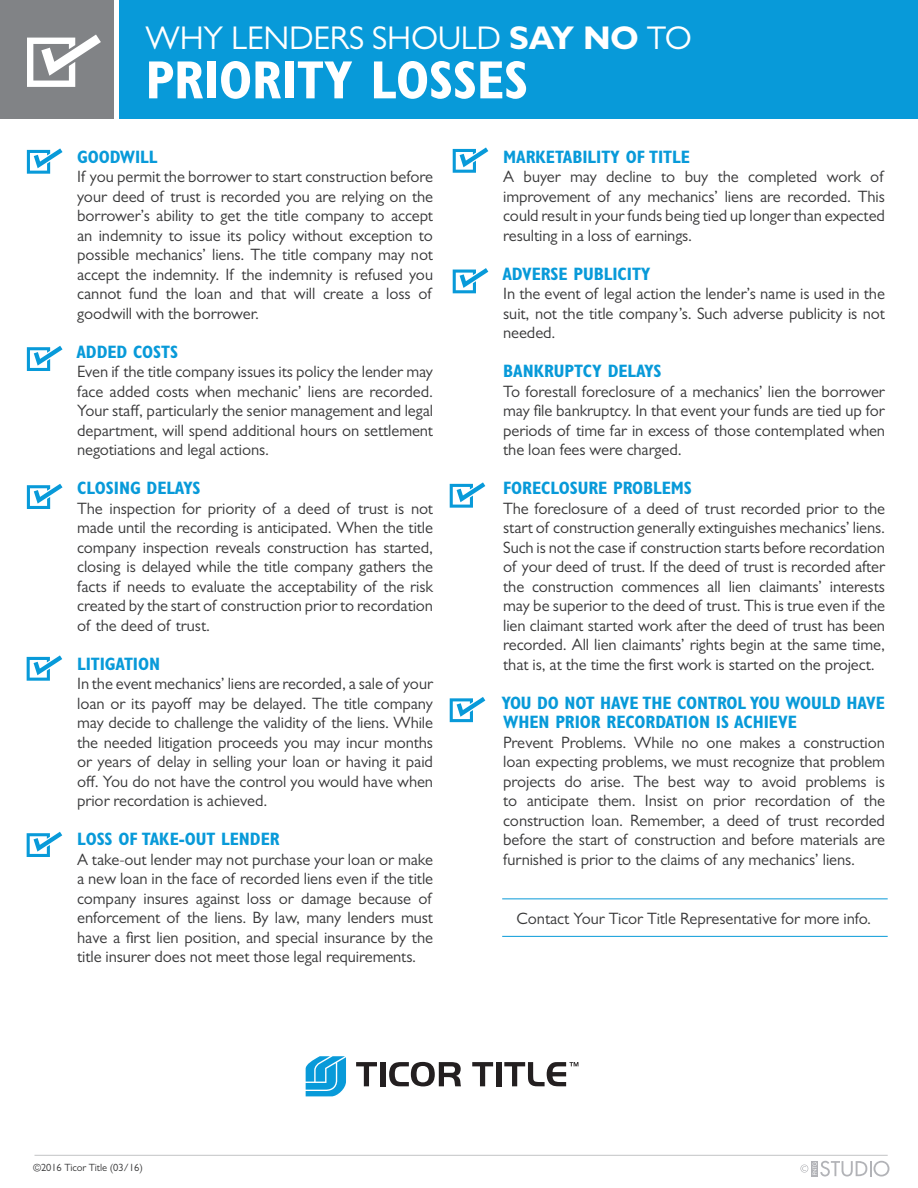
<style>
.page{position:relative;width:918px;height:1188px;background:#fff}
.page>*{position:absolute;margin:0;border:0;box-sizing:border-box;transform-origin:0 0}
.t1{font:700 condensed 54px "Gill Sans MT Pro";letter-spacing:-.005em;color:#fff}
.t2{font:33px "Gill Sans MT Pro";letter-spacing:-.005em;color:#fff}
.t3{font:700 condensed 18px/19.5px "Gill Sans MT Pro";letter-spacing:-.005em;color:#089ad9}
.t4{font:16.5px/19.5px "Gill Sans MT Pro";letter-spacing:-.005em;color:#383839;text-align:justify}
.t5{font:10.5px "Gill Sans MT Pro";letter-spacing:-.005em;color:#383839}
.s1{font-weight:700}
</style>
<div class="page">
<hr style="left:34px;top:1155px;width:854px;height:1px;background:#c2c3c5">
<svg style="left:800px;top:1161px;width:89px;height:15px"></svg>
<svg style="left:27px;top:148px;width:36px;height:26px"></svg>
<svg style="left:27px;top:346px;width:36px;height:25px"></svg>
<svg style="left:27px;top:484px;width:36px;height:25px"></svg>
<svg style="left:27px;top:655px;width:35px;height:26px"></svg>
<svg style="left:27px;top:832px;width:35px;height:25px"></svg>
<div style="left:120px;top:0;width:798px;height:119px;background:#089ad9"></div>
<svg style="left:453px;top:147px;width:35px;height:26px"></svg>
<svg style="left:453px;top:268px;width:35px;height:25px"></svg>
<svg style="left:450px;top:482px;width:35px;height:26px"></svg>
<svg style="left:450px;top:697px;width:35px;height:25px"></svg>
<div style="left:0;top:0;width:113px;height:119px;background:#818386"></div>
<svg style="left:27px;top:35px;width:74px;height:52px"></svg>
<hr style="left:502px;top:899px;width:386px;height:1px;background:#089ad9">
<hr style="left:502px;top:936px;width:386px;height:1px;background:#089ad9">
<svg style="left:306px;top:1056px;width:40px;height:40px;background:#39aee0"></svg>
<svg style="left:356px;top:1062px;width:21px;height:24px"></svg>
<div style="left:380px;top:1062px;width:5px;height:24px;background:#231f20"></div>
<svg style="left:389px;top:1062px;width:72px;height:24px"></svg>
<svg style="left:472px;top:1062px;width:21px;height:24px"></svg>
<div style="left:496px;top:1062px;width:5px;height:24px;background:#231f20"></div>
<svg style="left:504px;top:1062px;width:74px;height:24px"></svg>
<h2 class="t2" style="left:146px;top:18px;width:548px">WHY LENDERS SHOULD <span class="s1">SAY NO</span> TO</h2>
<h1 class="t1" style="left:146px;top:48px;width:384px">PRIORITY LOSSES</h1>
<p class="t3" style="left:77px;top:147px;width:82px">GOODWILL</p>
<p class="t4" style="left:77px;top:167px;width:357px">If you permit the borrower to start construction before your deed of trust is recorded you are relying on the borrower’s ability to get the title company to accept an indemnity to issue its policy without exception to possible mechanics’ liens. The title company may not accept the indemnity. If the indemnity is refused you cannot fund the loan and that will create a loss of goodwill with the borrower.</p>
<p class="t3" style="left:76px;top:342px;width:103px">ADDED COSTS</p>
<p class="t4" style="left:77px;top:362px;width:357px">Even if the title company issues its policy the lender may face added costs when mechanic’ liens are recorded.<br>Your staff, particularly the senior management and legal department, will spend additional hours on settlement negotiations and legal actions.</p>
<p class="t3" style="left:77px;top:478px;width:125px">CLOSING DELAYS</p>
<p class="t4" style="left:77px;top:498px;width:357px">The inspection for priority of a deed of trust is not made until the recording is anticipated. When the title company inspection reveals construction has started, closing is delayed while the title company gathers the facts if needs to evaluate the acceptability of the risk created by the start of construction prior to recordation of the deed of trust.</p>
<p class="t3" style="left:77px;top:654px;width:84px">LITIGATION</p>
<p class="t4" style="left:77px;top:674px;width:357px">In the event mechanics’ liens are recorded, a sale of your loan or its payoff may be delayed. The title company may decide to challenge the validity of the liens. While the needed litigation proceeds you may incur months or years of delay in selling your loan or having it paid off. You do not have the control you would have when prior recordation is achieved.</p>
<p class="t3" style="left:77px;top:829px;width:204px">LOSS OF TAKE-OUT LENDER</p>
<p class="t4" style="left:77px;top:849px;width:358px">A take-out lender may not purchase your loan or make a new loan in the face of recorded liens even if the title company insures against loss or damage because of enforcement of the liens. By law, many lenders must have a first lien position, and special insurance by the title insurer does not meet those legal requirements.</p>
<p class="t3" style="left:503px;top:147px;width:188px">MARKETABILITY OF TITLE</p>
<p class="t4" style="left:503px;top:167px;width:383px">A buyer may decline to buy the completed work of improvement of any mechanics’ liens are recorded. This could result in your funds being tied up longer than expected resulting in a loss of earnings.</p>
<p class="t3" style="left:503px;top:264px;width:150px">ADVERSE PUBLICITY</p>
<p class="t4" style="left:503px;top:284px;width:383px">In the event of legal action the lender’s name is used in the suit, not the title company’s. Such adverse publicity is not needed.</p>
<p class="t3" style="left:503px;top:361px;width:160px">BANKRUPTCY DELAYS</p>
<p class="t4" style="left:503px;top:381px;width:383px">To forestall foreclosure of a mechanics’ lien the borrower may file bankruptcy. In that event your funds are tied up for periods of time far in excess of those contemplated when the loan fees were charged.</p>
<p class="t3" style="left:503px;top:478px;width:190px">FORECLOSURE PROBLEMS</p>
<p class="t4" style="left:503px;top:498px;width:383px">The foreclosure of a deed of trust recorded prior to the start of construction generally extinguishes mechanics’ liens.<br>Such is not the case if construction starts before recordation of your deed of trust. If the deed of trust is recorded after the construction commences all lien claimants’ interests may be superior to the deed of trust. This is true even if the lien claimant started work after the deed of trust has been recorded. All lien claimants’ rights begin at the same time, that is, at the time the first work is started on the project.</p>
<p class="t3" style="left:501px;top:693px;width:385px">YOU DO NOT HAVE THE CONTROL YOU WOULD HAVE<br>WHEN PRIOR RECORDATION IS ACHIEVE</p>
<p class="t4" style="left:503px;top:732px;width:383px">Prevent Problems. While no one makes a construction loan expecting problems, we must recognize that problem projects do arise. The best way to avoid problems is to anticipate them. Insist on prior recordation of the construction loan. Remember, a deed of trust recorded before the start of construction and before materials are furnished is prior to the claims of any mechanics’ liens.</p>
<p class="t4" style="left:517px;top:908px;width:356px">Contact Your Ticor Title Representative for more info.</p>
<p class="t5" style="left:33px;top:1162px;width:112px">©2016 Ticor Title (03/16)</p>
</div>
